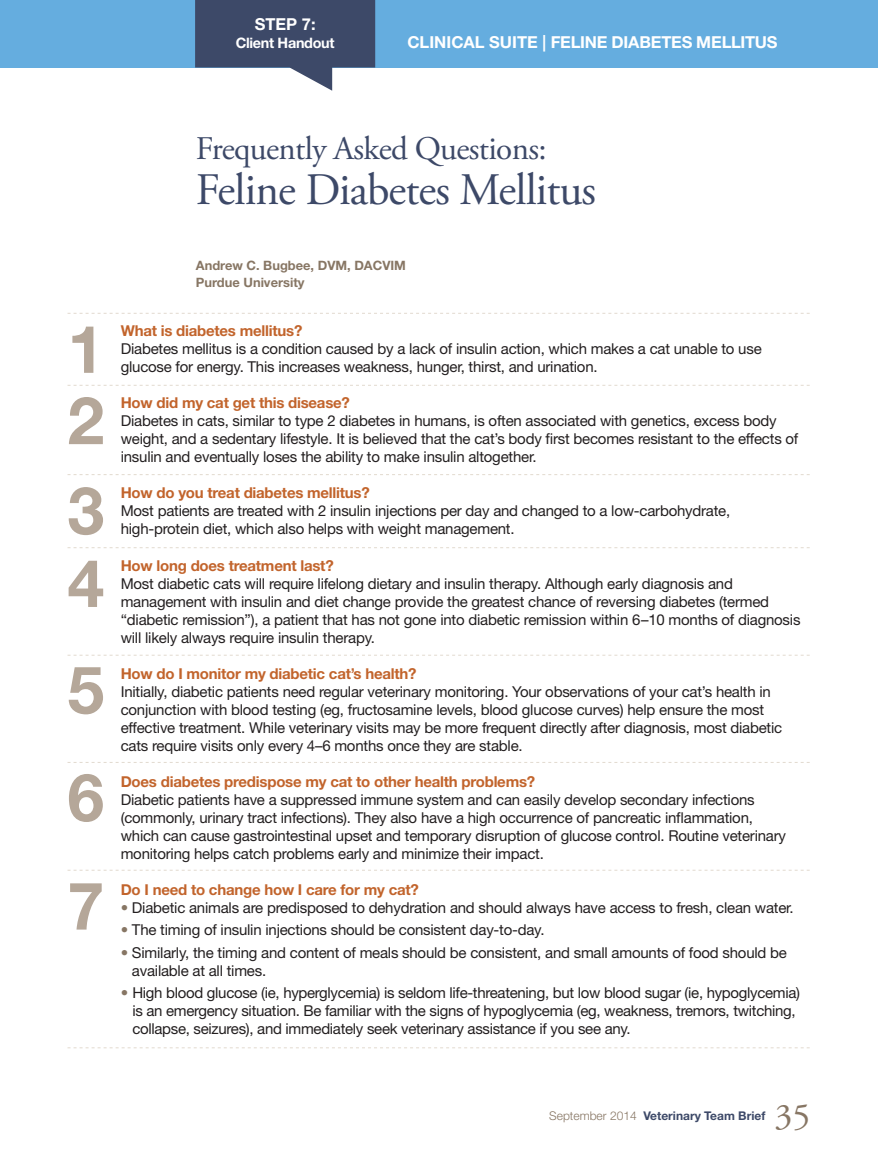
<style>
.page{position:relative;width:878px;height:1175px;background:#fff}
.page>*{position:absolute;margin:0;border:0;box-sizing:border-box;transform-origin:0 0}
.t1{font:700 66px/108px "Helvetica Neue LT Std";color:#b5a799}
.t2{font:45px "Adobe Garamond Pro";letter-spacing:-.02em;color:#3d4968}
.t3{font:36px "Adobe Garamond Pro";color:#877664}
.t4{font:33px "Adobe Garamond Pro";letter-spacing:-.02em;color:#3d4968}
.t5{font:700 16.5px "Helvetica Neue LT Std";letter-spacing:-.01em;color:#fff}
.t6{font:15px/18px "Helvetica Neue LT Std";letter-spacing:-.015em;color:#231f20}
.t7{font:700 15px "Helvetica Neue LT Std";letter-spacing:-.015em;color:#c2642c}
.t8{font:700 14.4px "Helvetica Neue LT Std";letter-spacing:-.02em;color:#fff}
.t9{font:700 12.9px/16.5px "Helvetica Neue LT Std";color:#877664}
.t10{font:700 12px "Helvetica Neue LT Std";color:#3d4968}
.s1{color:#877664}
.s2{font-weight:300;color:#877664}
</style>
<div class="page">
<div style="left:0;top:0;width:878px;height:68px;background:#65addf"></div>
<svg style="left:195px;top:0;width:180px;height:91px"></svg>
<svg style="left:68px;top:313px;width:741px;height:1px"></svg>
<svg style="left:68px;top:385px;width:741px;height:1px"></svg>
<svg style="left:68px;top:474px;width:741px;height:1px"></svg>
<svg style="left:68px;top:547px;width:741px;height:1px"></svg>
<svg style="left:68px;top:655px;width:741px;height:1px"></svg>
<svg style="left:68px;top:762px;width:741px;height:1px"></svg>
<svg style="left:68px;top:869px;width:741px;height:1px"></svg>
<svg style="left:68px;top:1047px;width:741px;height:1px"></svg>
<p class="t5" style="left:255px;top:14px;width:62px">STEP 7:</p>
<p class="t8" style="left:236px;top:34px;width:100px">Client Handout</p>
<p class="t5" style="left:407px;top:32px;width:372px">CLINICAL SUITE | FELINE DIABETES MELLITUS</p>
<h3 class="t4" style="left:196px;top:129px;width:352px">Frequently Asked Questions:</h3>
<h2 class="t2" style="left:196px;top:163px;width:402px">Feline Diabetes Mellitus</h2>
<h1 class="t1" style="left:68px;top:312px;width:38px;line-height:71.2px">1<br>2</h1>
<h1 class="t1" style="left:68px;top:473px;width:38px;line-height:72.8px">3<br>4</h1>
<h1 class="t1" style="left:68px;top:634px;width:38px;text-align:justify">5<br>6<br>7</h1>
<p class="t9" style="left:196px;top:257px;width:211px">Andrew C. Bugbee, DVM, DACVIM<br>Purdue University</p>
<p class="t7" style="left:121px;top:322px;width:183px">What is diabetes mellitus?</p>
<p class="t6" style="left:121px;top:340px;width:642px">Diabetes mellitus is a condition caused by a lack of insulin action, which makes a cat unable to use glucose for energy. This increases weakness, hunger, thirst, and urination.</p>
<p class="t7" style="left:121px;top:394px;width:231px">How did my cat get this disease?</p>
<p class="t6" style="left:121px;top:412px;width:679px">Diabetes in cats, similar to type 2 diabetes in humans, is often associated with genetics, excess body weight, and a sedentary lifestyle. It is believed that the cat’s body first becomes resistant to the effects of insulin and eventually loses the ability to make insulin altogether.</p>
<p class="t7" style="left:121px;top:484px;width:250px">How do you treat diabetes mellitus?</p>
<p class="t6" style="left:121px;top:502px;width:611px">Most patients are treated with 2 insulin injections per day and changed to a low-carbohydrate, high-protein diet, which also helps with weight management.</p>
<p class="t7" style="left:121px;top:556px;width:214px">How long does treatment last?</p>
<p class="t6" style="left:121px;top:574px;width:681px">Most diabetic cats will require lifelong dietary and insulin therapy. Although early diagnosis and management with insulin and diet change provide the greatest chance of reversing diabetes (termed “diabetic remission”), a patient that has not gone into diabetic remission within 6–10 months of diagnosis will likely always require insulin therapy.</p>
<p class="t7" style="left:121px;top:664px;width:297px">How do I monitor my diabetic cat’s health?</p>
<p class="t6" style="left:121px;top:682px;width:663px">Initially, diabetic patients need regular veterinary monitoring. Your observations of your cat’s health in conjunction with blood testing (eg, fructosamine levels, blood glucose curves) help ensure the most effective treatment. While veterinary visits may be more frequent directly after diagnosis, most diabetic cats require visits only every 4–6 months once they are stable.</p>
<p class="t7" style="left:121px;top:772px;width:416px">Does diabetes predispose my cat to other health problems?</p>
<p class="t6" style="left:121px;top:790px;width:666px">Diabetic patients have a suppressed immune system and can easily develop secondary infections (commonly, urinary tract infections). They also have a high occurrence of pancreatic inflammation, which can cause gastrointestinal upset and temporary disruption of glucose control. Routine veterinary monitoring helps catch problems early and minimize their impact.</p>
<p class="t7" style="left:121px;top:880px;width:299px">Do I need to change how I care for my cat?</p>
<p class="t6" style="left:121px;top:898px;width:674px"><span class="s1">•</span> Diabetic animals are predisposed to dehydration and should always have access to fresh, clean water.</p>
<p class="t6" style="left:121px;top:920px;width:425px"><span class="s1">•</span> The timing of insulin injections should be consistent day-to-day.</p>
<p class="t6" style="left:132px;top:943px;width:656px;text-indent:-11px"><span class="s1">•</span> Similarly, the timing and content of meals should be consistent, and small amounts of food should be available at all times.</p>
<p class="t6" style="left:132px;top:983px;width:669px;text-indent:-12px"><span class="s1">•</span> High blood glucose (ie, hyperglycemia) is seldom life-threatening, but low blood sugar (ie, hypoglycemia) is an emergency situation. Be familiar with the signs of hypoglycemia (eg, weakness, tremors, twitching, collapse, seizures), and immediately seek veterinary assistance if you see any.</p>
<p class="t10" style="left:549px;top:1108px;width:218px"><span class="s2">September 2014</span> Veterinary Team Brief</p>
<h3 class="t3" style="left:774px;top:1094px;width:37px">35</h3>
</div>
